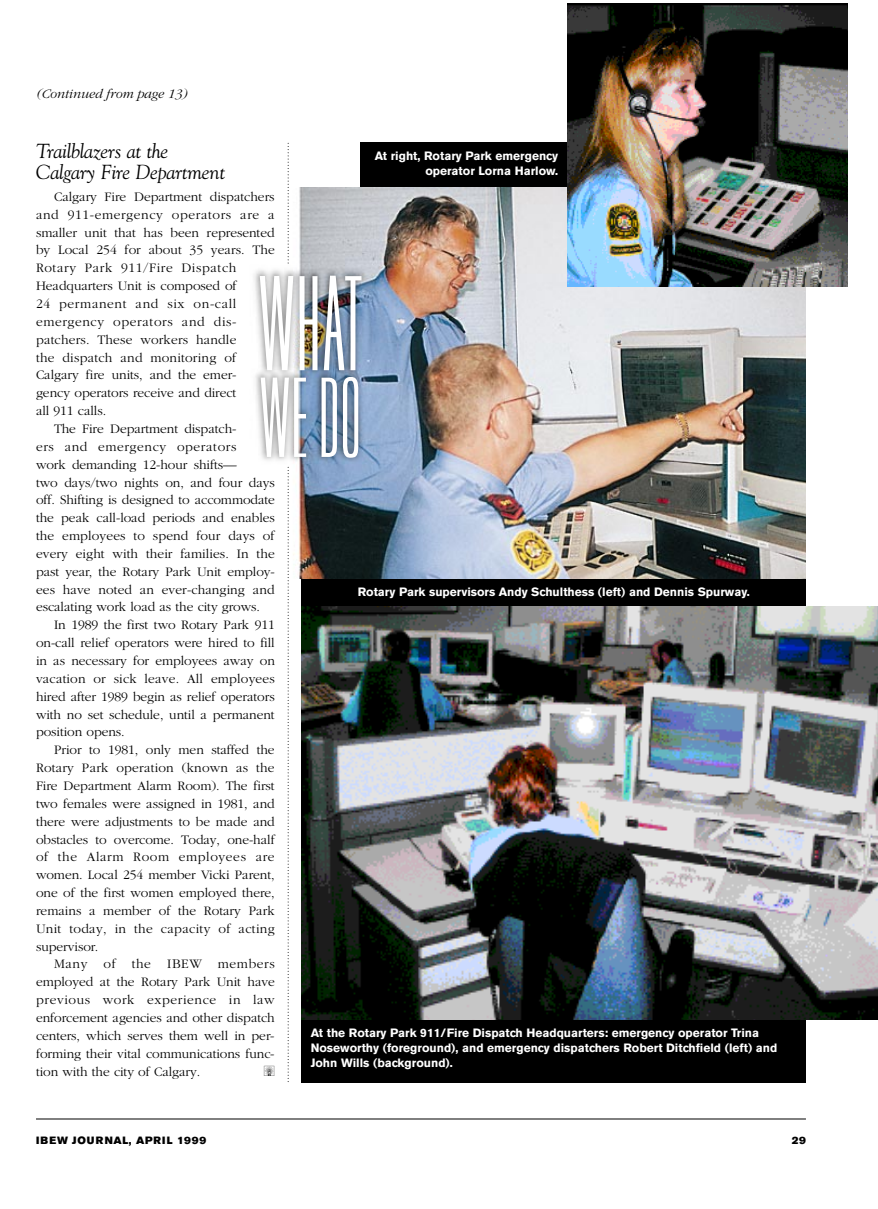
<style>
.page{position:relative;width:878px;height:1209px;background:#fff}
.page>*{position:absolute;margin:0;border:0;box-sizing:border-box;transform-origin:0 0}
.t1{font:italic 20.25px/21px "Goudy";letter-spacing:-.01em;color:#000}
.t2{font:300 13.5px "Garamond";letter-spacing:-.005em;color:#000}
.t3{font:300 13.5px "Garamond";letter-spacing:.045em;color:#000}
.t4{font:300 13.5px "Garamond";letter-spacing:.015em;color:#000}
.t5{font:300 13.5px "Garamond";letter-spacing:.025em;color:#000}
.t6{font:300 13.5px "Garamond";letter-spacing:.02em;color:#000}
.t7{font:italic 300 13.5px "Garamond";letter-spacing:-.005em;color:#000}
.t8{font:13.5px "Electric Fist";color:#000}
.t9{font:700 12px/15px "Akzidenz Grotesk BE";color:#fff;text-align:right}
.t10{font:10.5px "Akzidenz Grotesk BE Super";letter-spacing:.085em;color:#000}
</style>
<div class="page">
<div style="left:360px;top:142px;width:207px;height:46px;background:#000"></div>
<img style="left:254px;top:188px;width:552px;height:391px">
<hr style="left:36px;top:1119px;width:770px;height:1px;background:#000">
<svg style="left:288px;top:143px;width:1px;height:121px"></svg>
<svg style="left:288px;top:467px;width:1px;height:615px"></svg>
<img style="left:567px;top:3px;width:280px;height:283px">
<div style="left:302px;top:1020px;width:504px;height:63px;background:#000"></div>
<img style="left:302px;top:606px;width:576px;height:414px">
<div style="left:302px;top:579px;width:504px;height:27px;background:#000"></div>
<svg style="left:260px;top:276px;width:33px;height:94px"></svg>
<svg style="left:299px;top:276px;width:18px;height:94px"></svg>
<img style="left:324px;top:276px;width:37px;height:94px">
<svg style="left:261px;top:378px;width:45px;height:79px"></svg>
<svg style="left:321px;top:377px;width:38px;height:81px"></svg>
<p class="t7" style="left:36px;top:88px;width:152px">(Continued from page 13)</p>
<h1 class="t1" style="left:36px;top:142px;width:190px">Trailblazers at the<br>Calgary Fire Department</h1>
<p class="t2" style="left:54px;top:191px;width:222px">Calgary Fire Department dispatchers</p>
<p class="t3" style="left:36px;top:209px;width:240px">and 911-emergency operators are a</p>
<p class="t2" style="left:36px;top:227px;width:240px">smaller unit that has been represented</p>
<p class="t2" style="left:36px;top:245px;width:240px">by Local 254 for about 35 years. The</p>
<p class="t3" style="left:36px;top:263px;width:202px">Rotary Park 911/Fire Dispatch</p>
<p class="t2" style="left:36px;top:281px;width:202px">Headquarters Unit is composed of</p>
<p class="t3" style="left:36px;top:299px;width:202px">24 permanent and six on-call</p>
<p class="t3" style="left:36px;top:316px;width:202px">emergency operators and dis-</p>
<p class="t4" style="left:36px;top:334px;width:202px">patchers. These workers handle</p>
<p class="t6" style="left:36px;top:352px;width:202px">the dispatch and monitoring of</p>
<p class="t2" style="left:36px;top:370px;width:202px">Calgary fire units, and the emer-</p>
<p class="t2" style="left:36px;top:388px;width:202px">gency operators receive and direct</p>
<p class="t2" style="left:36px;top:406px;width:72px">all 911 calls.</p>
<p class="t2" style="left:54px;top:423px;width:184px">The Fire Department dispatch-</p>
<p class="t3" style="left:36px;top:441px;width:202px">ers and emergency operators</p>
<p class="t2" style="left:36px;top:459px;width:202px">work demanding 12-hour shifts—</p>
<p class="t2" style="left:36px;top:477px;width:240px">two days/two nights on, and four days</p>
<p class="t2" style="left:36px;top:495px;width:240px">off. Shifting is designed to accommodate</p>
<p class="t2" style="left:36px;top:513px;width:240px">the peak call-load periods and enables</p>
<p class="t2" style="left:36px;top:531px;width:240px">the employees to spend four days of</p>
<p class="t2" style="left:36px;top:548px;width:240px">every eight with their families. In the</p>
<p class="t2" style="left:36px;top:566px;width:240px">past year, the Rotary Park Unit employ-</p>
<p class="t2" style="left:36px;top:584px;width:240px">ees have noted an ever-changing and</p>
<p class="t2" style="left:36px;top:602px;width:225px">escalating work load as the city grows.</p>
<p class="t2" style="left:54px;top:620px;width:222px">In 1989 the first two Rotary Park 911</p>
<p class="t2" style="left:36px;top:638px;width:240px">on-call relief operators were hired to fill</p>
<p class="t2" style="left:36px;top:656px;width:240px">in as necessary for employees away on</p>
<p class="t4" style="left:36px;top:673px;width:240px">vacation or sick leave. All employees</p>
<p class="t2" style="left:36px;top:691px;width:240px">hired after 1989 begin as relief operators</p>
<p class="t2" style="left:36px;top:709px;width:240px">with no set schedule, until a permanent</p>
<p class="t2" style="left:36px;top:727px;width:90px">position opens.</p>
<p class="t2" style="left:54px;top:745px;width:222px">Prior to 1981, only men staffed the</p>
<p class="t4" style="left:36px;top:763px;width:240px">Rotary Park operation (known as the</p>
<p class="t2" style="left:36px;top:780px;width:240px">Fire Department Alarm Room). The first</p>
<p class="t2" style="left:36px;top:798px;width:240px">two females were assigned in 1981, and</p>
<p class="t2" style="left:36px;top:816px;width:240px">there were adjustments to be made and</p>
<p class="t2" style="left:36px;top:834px;width:240px">obstacles to overcome. Today, one-half</p>
<p class="t3" style="left:36px;top:852px;width:240px">of the Alarm Room employees are</p>
<p class="t2" style="left:36px;top:870px;width:240px">women. Local 254 member Vicki Parent,</p>
<p class="t2" style="left:36px;top:888px;width:240px">one of the first women employed there,</p>
<p class="t2" style="left:36px;top:905px;width:240px">remains a member of the Rotary Park</p>
<p class="t5" style="left:36px;top:923px;width:240px">Unit today, in the capacity of acting</p>
<p class="t2" style="left:36px;top:941px;width:64px">supervisor.</p>
<p class="t3" style="left:54px;top:959px;width:222px">Many of the IBEW members</p>
<p class="t2" style="left:36px;top:977px;width:240px">employed at the Rotary Park Unit have</p>
<p class="t3" style="left:36px;top:995px;width:240px">previous work experience in law</p>
<p class="t2" style="left:36px;top:1012px;width:240px">enforcement agencies and other dispatch</p>
<p class="t2" style="left:36px;top:1030px;width:240px">centers, which serves them well in per-</p>
<p class="t2" style="left:36px;top:1048px;width:240px">forming their vital communications func-</p>
<p class="t2" style="left:36px;top:1066px;width:166px">tion with the city of Calgary.</p>
<p class="t8" style="left:264px;top:1063px;width:12px">1</p>
<p class="t9" style="left:374px;top:149px;width:185px">At right, Rotary Park emergency operator Lorna Harlow.</p>
<p class="t9" style="left:357px;top:585px;width:394px">Rotary Park supervisors Andy Schulthess (left) and Dennis Spurway.</p>
<p class="t9" style="left:310px;top:1027px;width:468px;text-align:left">At the Rotary Park 911/Fire Dispatch Headquarters: emergency operator Trina<br>Noseworthy (foreground), and emergency dispatchers Robert Ditchfield (left) and<br>John Wills (background).</p>
<p class="t10" style="left:36px;top:1137px;width:172px">IBEW JOURNAL, APRIL 1999</p>
<p class="t10" style="left:791px;top:1137px;width:16px">29</p>
</div>
